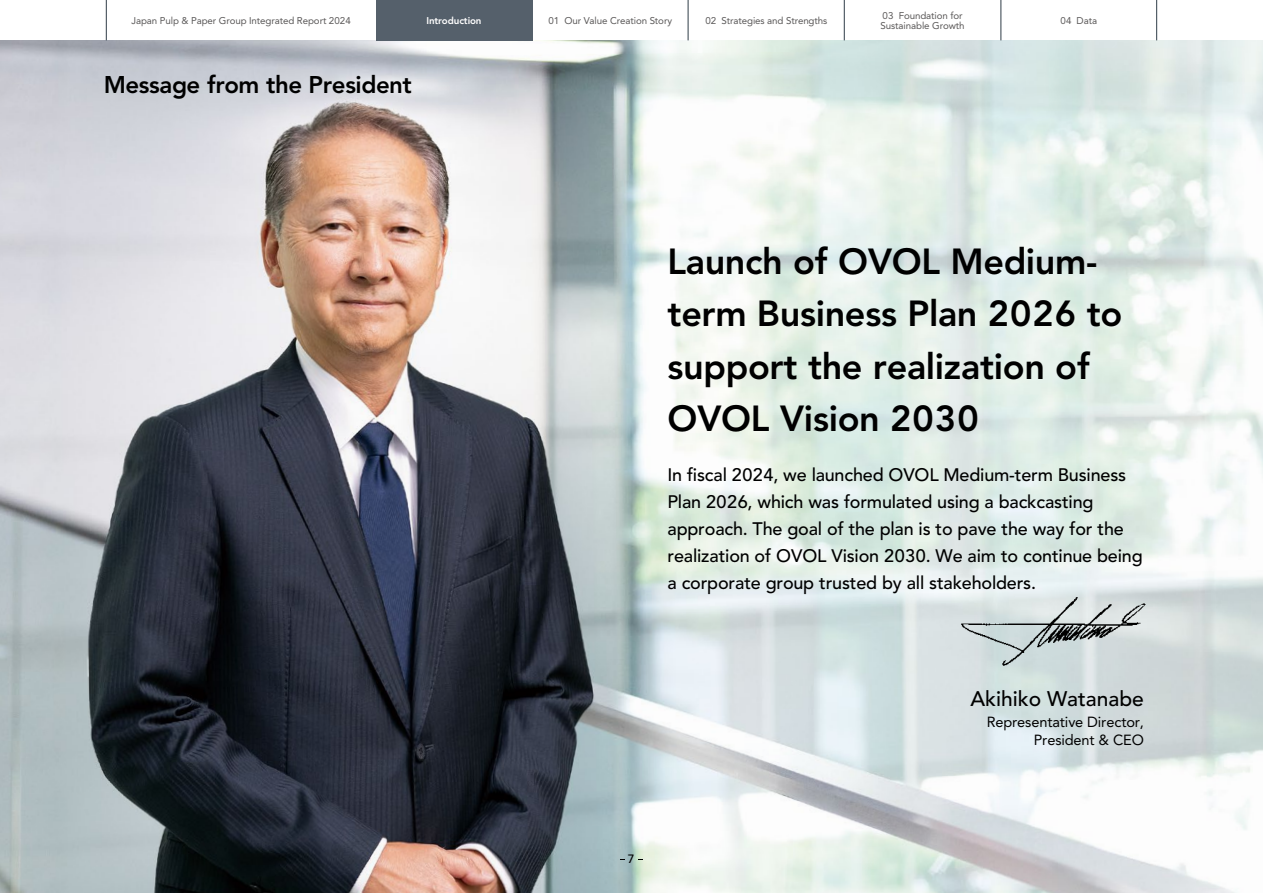
<style>
.page{position:relative;width:1263px;height:893px;background:#fff}
.page>*{position:absolute;margin:0;border:0;box-sizing:border-box;transform-origin:0 0}
.t1{font:800 36px/52.5px "Avenir LT Std";letter-spacing:-.01em;color:#000}
.t2{font:800 24px "Avenir LT Std";letter-spacing:-.02em;color:#000}
.t3{font:500 21px "Avenir LT Std";color:#000}
.t4{font:500 18px/27px "Avenir LT Std";letter-spacing:-.01em;color:#000}
.t5{font:14.55px/18px "Avenir LT Std";letter-spacing:-.01em;color:#000;text-align:right}
.t6{font:500 12px "Avenir LT Std";color:#000}
.t7{font:9.75px/10.5px "Avenir LT Std";letter-spacing:-.01em;color:#595757}
.t8{font:800 9.75px "Avenir LT Std";letter-spacing:-.01em;color:#fff}
</style>
<div class="page">
<img style="left:0;top:40px;width:1263px;height:853px">
<img style="left:948px;top:592px;width:213px;height:76px">
<div style="left:376px;top:0;width:156px;height:40px;background:#55606b"></div>
<hr style="left:688px;top:0;width:1px;height:40px;background:#2f3c47">
<hr style="left:1156px;top:0;width:1px;height:40px;background:#2f3c47">
<hr style="left:1001px;top:0;width:1px;height:40px;background:#2f3c47">
<hr style="left:844px;top:0;width:1px;height:40px;background:#2f3c47">
<hr style="left:106px;top:0;width:1px;height:40px;background:#2f3c47">
<p class="t7" style="left:131px;top:15px;width:221px">Japan Pulp &amp; Paper Group Integrated Report 2024</p>
<p class="t8" style="left:426px;top:15px;width:57px">Introduction</p>
<p class="t7" style="left:548px;top:15px;width:125px">01 Our Value Creation Story</p>
<p class="t7" style="left:705px;top:15px;width:123px">02 Strategies and Strengths</p>
<p class="t7" style="left:881px;top:10px;width:85px">03 Foundation for<br>Sustainable Growth</p>
<p class="t7" style="left:1060px;top:15px;width:38px">04 Data</p>
<h2 class="t2" style="left:104px;top:71px;width:310px">Message from the President</h2>
<h1 class="t1" style="left:667px;top:235px;width:457px">Launch of OVOL Medium&shy;term Business Plan 2026 to support the realization of<br>OVOL Vision 2030</h1>
<p class="t4" style="left:667px;top:461px;width:477px">In fiscal 2024, we launched OVOL Medium-term Business Plan 2026, which was formulated using a backcasting approach. The goal of the plan is to pave the way for the realization of OVOL Vision 2030. We aim to continue being a corporate group trusted by all stakeholders.</p>
<p class="t3" style="left:970px;top:687px;width:175px">Akihiko Watanabe</p>
<p class="t5" style="left:987px;top:713px;width:159px">Representative Director,<br>President &amp; CEO</p>
<p class="t6" style="left:628px;top:852px;width:8px">7</p>
</div>
